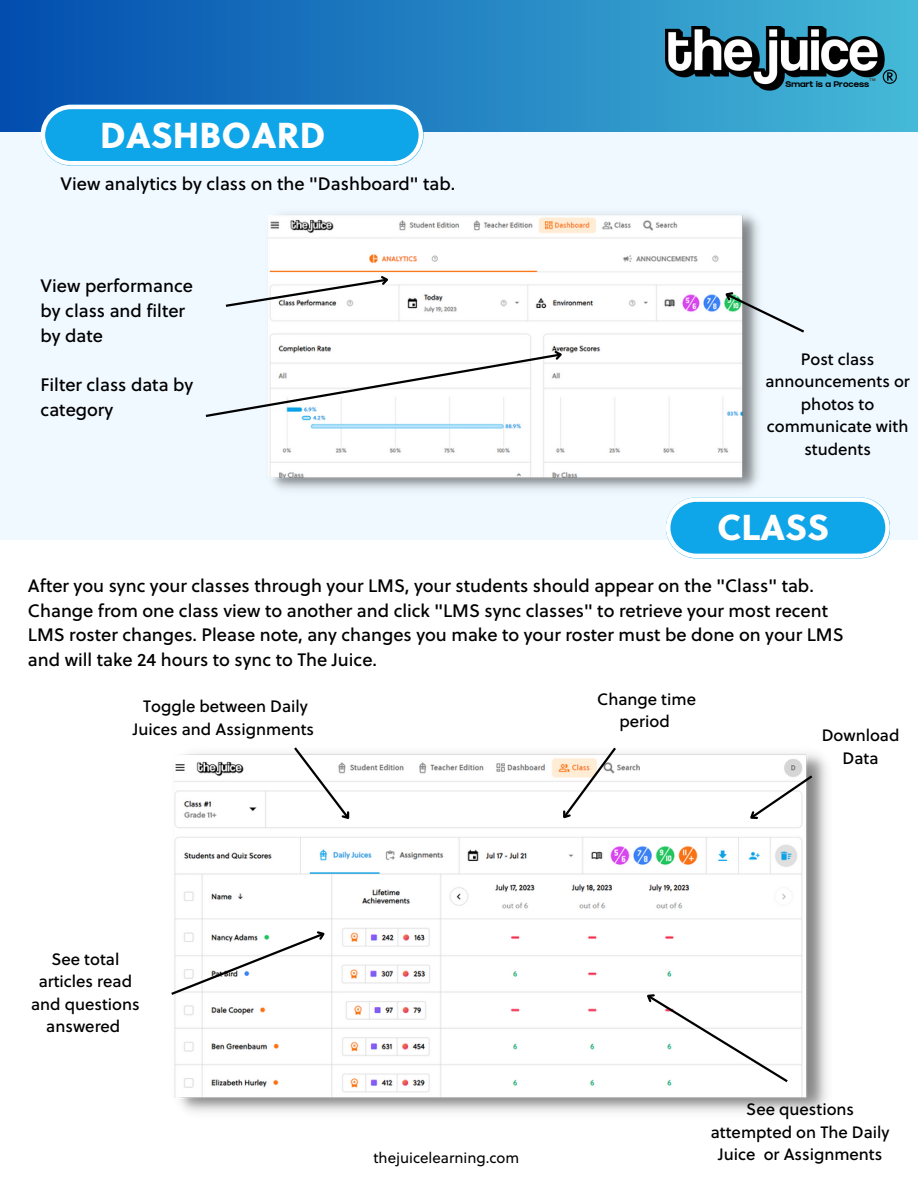
<style>
.page{position:relative;width:918px;height:1188px;background:#fff}
.page>*{position:absolute;margin:0;border:0;box-sizing:border-box;transform-origin:0 0}
.t1{font:36px "Soleil Xb";color:#fefefe}
.t2{font:18px/24.8px "Soleil";color:#000}
.t3{font:16.5px/22.5px "Soleil";color:#000;text-align:center}
.t4{font:15px "Soleil";color:#000}
.t5{font:8.1px "GRIFTER Bold";color:#000}
.t6{font:3.9px "GRIFTER Bold";color:#444}
</style>
<div class="page">
<div style="left:0;top:131px;width:918px;height:409px;background:#f0f9ff"></div>
<div style="left:0;top:0;width:918px;height:131px;background:linear-gradient(to right,#034eaf,#45b9d6)"></div>
<img style="left:666px;top:27px;width:231px;height:65px">
<img style="left:268px;top:214px;width:491px;height:276px">
<svg style="left:225px;top:273px;width:167px;height:35px"></svg>
<svg style="left:205px;top:347px;width:360px;height:72px"></svg>
<svg style="left:720px;top:287px;width:84px;height:48px"></svg>
<img style="left:174px;top:753px;width:653px;height:360px">
<svg style="left:171px;top:926px;width:158px;height:71px"></svg>
<svg style="left:745px;top:773px;width:70px;height:52px"></svg>
<svg style="left:642px;top:988px;width:148px;height:96px"></svg>
<svg style="left:557px;top:747px;width:61px;height:77px"></svg>
<svg style="left:292px;top:747px;width:64px;height:78px"></svg>
<svg style="left:41px;top:105px;width:382px;height:60px"></svg>
<svg style="left:666px;top:497px;width:224px;height:61px"></svg>
<p class="t1" style="left:100px;top:110px;width:227px">DASHBOARD</p>
<p class="t2" style="left:60px;top:173px;width:396px">View analytics by class on the "Dashboard" tab.</p>
<p class="t2" style="left:41px;top:275px;width:154px">View performance by class and filter by date</p>
<p class="t2" style="left:41px;top:374px;width:154px">Filter class data by category</p>
<p class="t6" style="left:869px;top:79px;width:8px">TM</p>
<p class="t5" style="left:786px;top:81px;width:85px">Smart is a Process</p>
<p class="t3" style="left:765px;top:349px;width:146px">Post class announcements or photos to communicate with students</p>
<p class="t1" style="left:717px;top:503px;width:114px">CLASS</p>
<p class="t2" style="left:28px;top:575px;width:817px">After you sync your classes through your LMS, your students should appear on the "Class" tab.<br>Change from one class view to another and click "LMS sync classes" to retrieve your most recent LMS roster changes. Please note, any changes you make to your roster must be done on your LMS and will take 24 hours to sync to The Juice.</p>
<p class="t3" style="left:133px;top:697px;width:183px">Toggle between Daily<br>Juices and Assignments</p>
<p class="t3" style="left:31px;top:949px;width:110px">See total articles read and questions answered</p>
<p class="t4" style="left:373px;top:1147px;width:147px">thejuicelearning.com</p>
<p class="t3" style="left:597px;top:689px;width:100px">Change time period</p>
<p class="t3" style="left:822px;top:726px;width:79px">Download<br>Data</p>
<p class="t3" style="left:711px;top:1100px;width:180px">See questions attempted on The Daily<br>Juice or Assignments</p>
</div>
